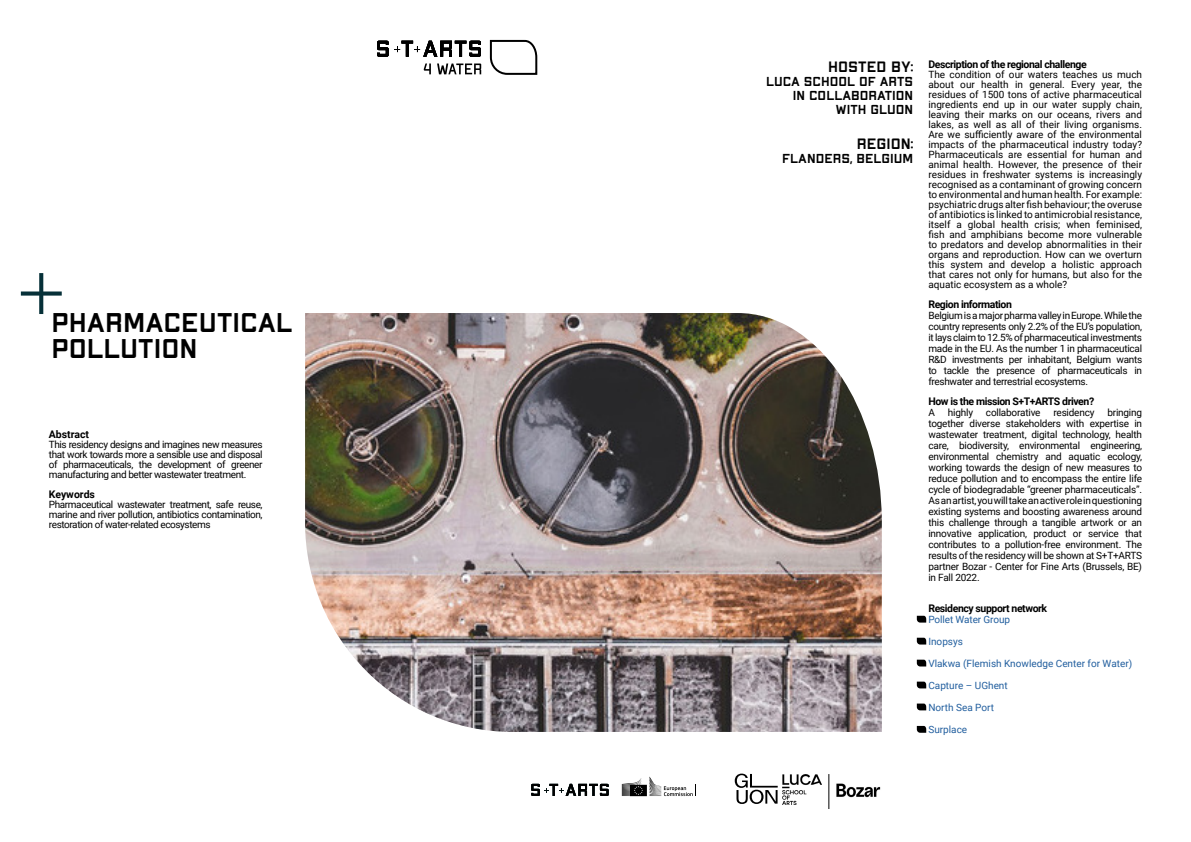
<style>
.page{position:relative;width:1191px;height:842px;background:#fff}
.page>*{position:absolute;margin:0;border:0;box-sizing:border-box;transform-origin:0 0}
.t1{font:700 expanded 27.1px/26px "Apex Mk 2";color:#000}
.t2{font:700 expanded 15px "Apex Mk 2";color:#000}
.t3{font:700 expanded 13px/14px "Apex Mk 2";color:#000;text-align:right}
.t4{font:700 10.5px "Roboto";letter-spacing:-.04em;color:#000}
.t5{font:700 10.5px "Roboto";color:#000}
.t6{font:10px/10px "Roboto";letter-spacing:-.03em;color:#000;text-align:justify}
.t7{font:10px "Roboto";color:#215e9e}
</style>
<div class="page">
<svg style="left:21px;top:273px;width:41px;height:41px"></svg>
<img style="left:305px;top:313px;width:577px;height:419px">
<svg style="left:489px;top:39px;width:49px;height:36px"></svg>
<svg style="left:424px;top:64px;width:7px;height:10px"></svg>
<svg style="left:437px;top:64px;width:44px;height:10px"></svg>
<svg style="left:377px;top:41px;width:104px;height:16px"></svg>
<svg style="left:916px;top:616px;width:10px;height:7px"></svg>
<svg style="left:916px;top:660px;width:10px;height:6px"></svg>
<svg style="left:916px;top:638px;width:10px;height:6px"></svg>
<svg style="left:916px;top:682px;width:10px;height:6px"></svg>
<svg style="left:916px;top:703px;width:10px;height:7px"></svg>
<svg style="left:916px;top:726px;width:10px;height:7px"></svg>
<img style="left:836px;top:783px;width:45px;height:15px">
<img style="left:783px;top:774px;width:39px;height:31px">
<svg style="left:734px;top:774px;width:43px;height:30px"></svg>
<svg style="left:531px;top:784px;width:77px;height:12px"></svg>
<svg style="left:622px;top:776px;width:74px;height:20px"></svg>
<hr style="left:828px;top:774px;width:1px;height:35px;background:#000">
<h1 class="t1" style="left:51px;top:310px;width:243px">PHARMACEUTICAL<br>POLLUTION</h1>
<p class="t5" style="left:49px;top:427px;width:42px">Abstract</p>
<p class="t6" style="left:49px;top:439px;width:215px">This residency designs and imagines new measures that work towards more a sensible use and disposal of pharmaceuticals, the development of greener manufacturing and better wastewater treatment.</p>
<p class="t5" style="left:49px;top:487px;width:48px">Keywords</p>
<p class="t6" style="left:49px;top:499px;width:215px">Pharmaceutical wastewater treatment, safe reuse, marine and river pollution, antibiotics contamination, restoration of water-related ecosystems</p>
<h2 class="t2" style="left:828px;top:60px;width:86px">HOSTED BY:</h2>
<h3 class="t3" style="left:766px;top:75px;width:149px">LUCA SCHOOL OF ARTS<br>IN COLLABORATION<br>WITH GLUON</h3>
<h2 class="t2" style="left:856px;top:137px;width:58px">REGION:</h2>
<h3 class="t3" style="left:782px;top:152px;width:132px">FLANDERS, BELGIUM</h3>
<p class="t4" style="left:928px;top:57px;width:160px">Description of the regional challenge</p>
<p class="t6" style="left:928px;top:69px;width:215px">The condition of our waters teaches us much about our health in general. Every year, the residues of 1500 tons of active pharmaceutical ingredients end up in our water supply chain, leaving their marks on our oceans, rivers and lakes, as well as all of their living organisms.<br>Are we sufficiently aware of the environmental impacts of the pharmaceutical industry today?<br>Pharmaceuticals are essential for human and animal health. However, the presence of their residues in freshwater systems is increasingly recognised as a contaminant of growing concern to environmental and human health. For example: psychiatric drugs alter fish behaviour; the overuse of antibiotics is linked to antimicrobial resistance, itself a global health crisis; when feminised, fish and amphibians become more vulnerable to predators and develop abnormalities in their organs and reproduction. How can we overturn this system and develop a holistic approach that cares not only for humans, but also for the aquatic ecosystem as a whole?</p>
<p class="t4" style="left:928px;top:297px;width:85px">Region information</p>
<p class="t6" style="left:928px;top:309px;width:215px;line-height:11px">Belgium is a major pharma valley in Europe. While the country represents only 2.2% of the EU’s population, it lays claim to 12.5% of pharmaceutical investments made in the EU. As the number 1 in pharmaceutical R&amp;D investments per inhabitant, Belgium wants to tackle the presence of pharmaceuticals in freshwater and terrestrial ecosystems.</p>
<p class="t4" style="left:928px;top:394px;width:167px">How is the mission S+T+ARTS driven?</p>
<p class="t6" style="left:928px;top:407px;width:8px">A</p>
<p class="t6" style="left:947px;top:407px;width:27px">highly</p>
<p class="t6" style="left:986px;top:407px;width:56px">collaborative</p>
<p class="t6" style="left:1053px;top:407px;width:43px">residency</p>
<p class="t6" style="left:928px;top:406px;width:215px;line-height:11px;text-indent:179px">bringing together diverse stakeholders with expertise in wastewater treatment, digital technology, health care, biodiversity, environmental engineering, environmental chemistry and aquatic ecology, working towards the design of new measures to reduce pollution and to encompass the entire life cycle of biodegradable “greener pharmaceuticals”.<br>As an artist, you will take an active role in questioning existing systems and boosting awareness around this challenge through a tangible artwork or an innovative application, product or service that contributes to a pollution-free environment. The results of the residency will be shown at S+T+ARTS partner Bozar - Center for Fine Arts (Brussels, BE) in Fall 2022.</p>
<p class="t4" style="left:928px;top:601px;width:120px">Residency support network</p>
<p class="t7" style="left:928px;top:612px;width:83px">Pollet Water Group</p>
<p class="t7" style="left:928px;top:634px;width:36px">Inopsys</p>
<p class="t7" style="left:928px;top:656px;width:205px">Vlakwa (Flemish Knowledge Center for Water)</p>
<p class="t7" style="left:928px;top:678px;width:81px">Capture – UGhent</p>
<p class="t7" style="left:928px;top:700px;width:67px">North Sea Port</p>
<p class="t7" style="left:928px;top:722px;width:40px">Surplace</p>
</div>
